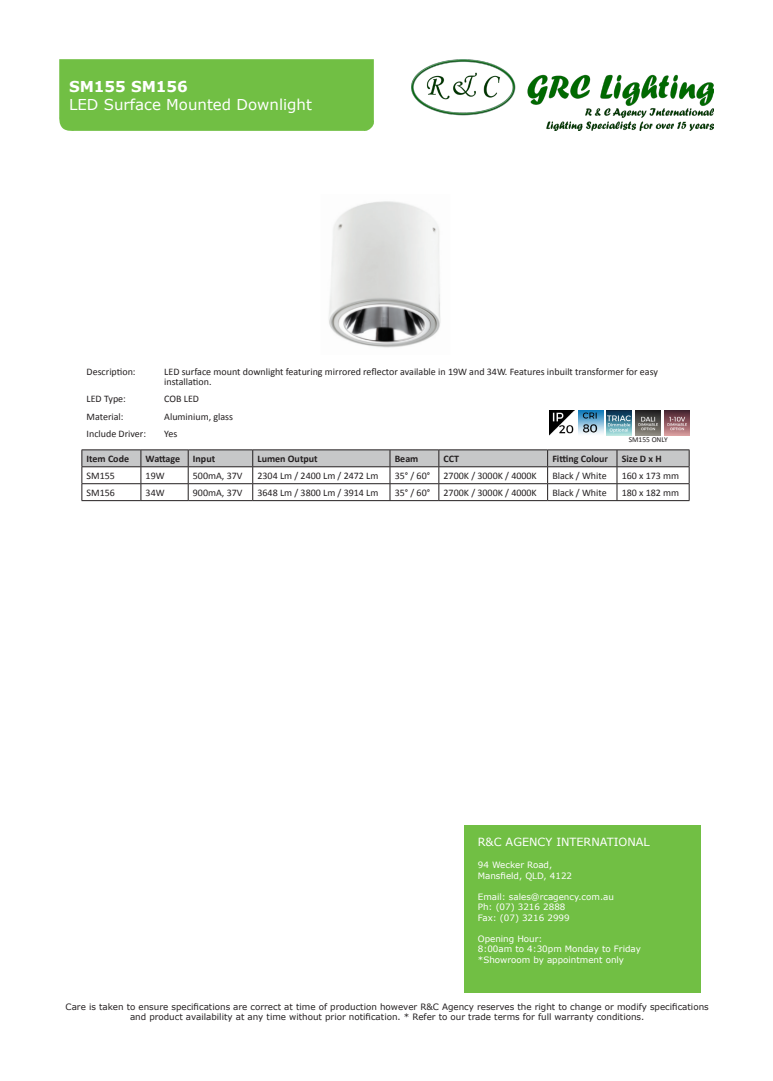
<style>
.page{position:relative;width:773px;height:1081px;background:#fff}
.page>*{position:absolute;margin:0;border:0;box-sizing:border-box;transform-origin:0 0}
.t1{font:15px "Verdana";color:#fff}
.t2{font:700 15px "Verdana";color:#fff}
.t3{font:11.25px "Verdana";color:#fff}
.t4{font:10px/10px "Calibri";color:#231f20}
.t5{font:700 10px "Calibri";color:#231f20}
.t6{font:8.75px/10.5px "Verdana";color:#231f20;text-align:center}
.t7{font:8.75px/10.5px "Verdana";color:#fff}
.t8{font:7.5px "Calibri";color:#231f20}
</style>
<div class="page">
<div style="left:59px;top:59px;width:315px;height:72px;background:#71bf44"></div>
<img style="left:411px;top:59px;width:302px;height:71px">
<div style="left:464px;top:825px;width:236px;height:167px;background:#71bf44"></div>
<img style="left:328px;top:201px;width:113px;height:147px">
<hr style="left:253px;top:500px;width:137px;height:1px;background:#231f20">
<hr style="left:390px;top:500px;width:49px;height:1px;background:#231f20">
<hr style="left:81px;top:500px;width:60px;height:1px;background:#231f20">
<hr style="left:141px;top:500px;width:47px;height:1px;background:#231f20">
<hr style="left:188px;top:500px;width:65px;height:1px;background:#231f20">
<hr style="left:439px;top:500px;width:108px;height:1px;background:#231f20">
<hr style="left:547px;top:500px;width:70px;height:1px;background:#231f20">
<hr style="left:617px;top:500px;width:72px;height:1px;background:#231f20">
<hr style="left:81px;top:449px;width:60px;height:1px;background:#231f20">
<hr style="left:141px;top:449px;width:47px;height:1px;background:#231f20">
<hr style="left:188px;top:449px;width:65px;height:1px;background:#231f20">
<hr style="left:253px;top:449px;width:137px;height:1px;background:#231f20">
<hr style="left:390px;top:449px;width:49px;height:1px;background:#231f20">
<hr style="left:439px;top:449px;width:108px;height:1px;background:#231f20">
<hr style="left:547px;top:449px;width:70px;height:1px;background:#231f20">
<hr style="left:617px;top:449px;width:72px;height:1px;background:#231f20">
<svg style="left:81px;top:450px;width:608px;height:50px"></svg>
<hr style="left:617px;top:466px;width:72px;height:1px;background:#231f20">
<img style="left:664px;top:410px;width:25px;height:25px">
<img style="left:635px;top:410px;width:25px;height:25px">
<img style="left:606px;top:410px;width:25px;height:25px">
<img style="left:549px;top:410px;width:25px;height:25px">
<img style="left:578px;top:410px;width:25px;height:24px">
<h1 class="t2" style="left:69px;top:76px;width:120px">SM155 SM156</h1>
<h1 class="t1" style="left:69px;top:94px;width:244px">LED Surface Mounted Downlight</h1>
<p class="t4" style="left:86px;top:366px;width:51px">Description:</p>
<p class="t4" style="left:164px;top:366px;width:495px">LED surface mount downlight featuring mirrored reflector available in 19W and 34W. Features inbuilt transformer for easy installation.</p>
<p class="t4" style="left:86px;top:393px;width:41px">LED Type:</p>
<p class="t4" style="left:164px;top:393px;width:36px">COB LED</p>
<p class="t4" style="left:86px;top:411px;width:39px">Material:</p>
<p class="t4" style="left:164px;top:411px;width:70px">Aluminium, glass</p>
<p class="t4" style="left:86px;top:428px;width:61px">Include Driver:</p>
<p class="t4" style="left:164px;top:428px;width:15px">Yes</p>
<p class="t8" style="left:628px;top:434px;width:40px">SM155 ONLY</p>
<p class="t5" style="left:87px;top:452px;width:44px">Item Code</p>
<p class="t5" style="left:146px;top:452px;width:36px">Wattage</p>
<p class="t5" style="left:193px;top:452px;width:24px">Input</p>
<p class="t5" style="left:257px;top:452px;width:62px">Lumen Output</p>
<p class="t5" style="left:394px;top:452px;width:25px">Beam</p>
<p class="t5" style="left:443px;top:452px;width:17px">CCT</p>
<p class="t5" style="left:552px;top:452px;width:57px">Fitting Colour</p>
<p class="t5" style="left:621px;top:452px;width:41px">Size D x H</p>
<p class="t4" style="left:87px;top:470px;width:30px">SM155</p>
<p class="t4" style="left:146px;top:470px;width:21px">19W</p>
<p class="t4" style="left:193px;top:470px;width:51px">500mA, 37V</p>
<p class="t4" style="left:257px;top:470px;width:122px">2304 Lm / 2400 Lm / 2472 Lm</p>
<p class="t4" style="left:394px;top:470px;width:37px">35° / 60°</p>
<p class="t4" style="left:443px;top:470px;width:95px">2700K / 3000K / 4000K</p>
<p class="t4" style="left:552px;top:470px;width:56px">Black / White</p>
<p class="t4" style="left:621px;top:470px;width:59px">160 x 173 mm</p>
<p class="t4" style="left:87px;top:487px;width:30px">SM156</p>
<p class="t4" style="left:146px;top:487px;width:21px">34W</p>
<p class="t4" style="left:193px;top:487px;width:51px">900mA, 37V</p>
<p class="t4" style="left:257px;top:487px;width:122px">3648 Lm / 3800 Lm / 3914 Lm</p>
<p class="t4" style="left:394px;top:487px;width:37px">35° / 60°</p>
<p class="t4" style="left:443px;top:487px;width:95px">2700K / 3000K / 4000K</p>
<p class="t4" style="left:552px;top:487px;width:56px">Black / White</p>
<p class="t4" style="left:621px;top:487px;width:59px">180 x 182 mm</p>
<p class="t3" style="left:477px;top:834px;width:173px">R&amp;C AGENCY INTERNATIONAL</p>
<p class="t7" style="left:477px;top:859px;width:96px">94 Wecker Road,<br>Mansfield, QLD, 4122</p>
<p class="t7" style="left:477px;top:891px;width:138px">Email: sales@rcagency.com.au<br>Ph: (07) 3216 2888<br>Fax: (07) 3216 2999</p>
<p class="t7" style="left:477px;top:933px;width:164px">Opening Hour:<br>8:00am to 4:30pm Monday to Friday *Showroom by appointment only</p>
<p class="t6" style="left:66px;top:1001px;width:644px">Care is taken to ensure specifications are correct at time of production however R&amp;C Agency reserves the right to change or modify specifications and product availability at any time without prior notification. * Refer to our trade terms for full warranty conditions.</p>
</div>
